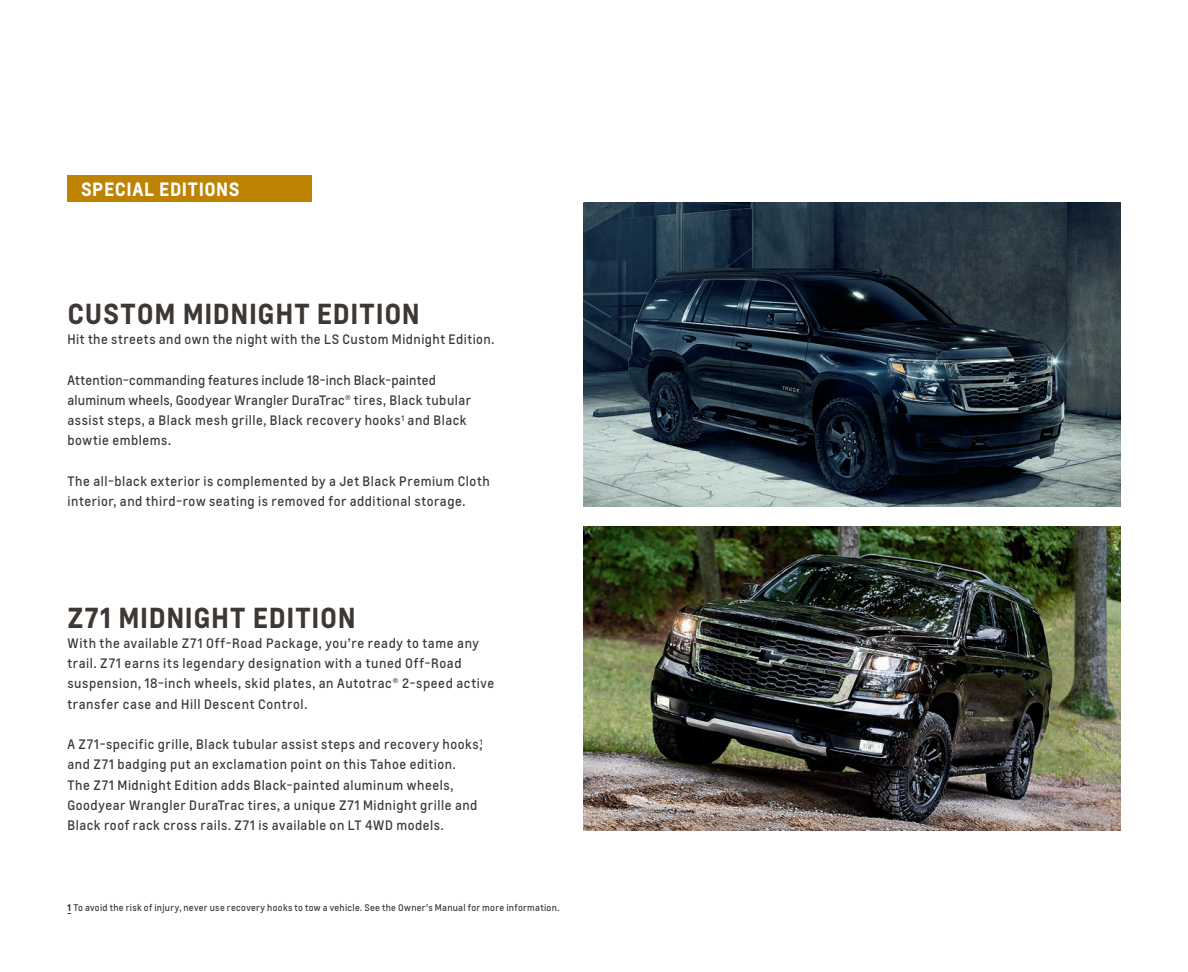
<style>
.page{position:relative;width:1188px;height:972px;background:#fff}
.page>*{position:absolute;margin:0;border:0;box-sizing:border-box;transform-origin:0 0}
.t1{font:700 27px "Louis Global 2";letter-spacing:.02em;color:#3e3835}
.t2{font:700 18px "Louis Global 2";letter-spacing:.03em;color:#fff}
.t3{font:12.75px/20.2px "Louis Global 2";letter-spacing:.04em;color:#3e3835}
.t4{font:9px "Louis Global 2";letter-spacing:.035em;color:#3e3835}
.s1{font-weight:700}
</style>
<div class="page">
<img style="left:584px;top:202px;width:536px;height:304px">
<img style="left:584px;top:526px;width:536px;height:304px">
<div style="left:68px;top:176px;width:244px;height:26px;background:#be8300"></div>
<h2 class="t2" style="left:81px;top:176px;width:160px">SPECIAL EDITIONS</h2>
<h1 class="t1" style="left:68px;top:294px;width:354px">CUSTOM MIDNIGHT EDITION</h1>
<p class="t3" style="left:68px;top:329px;width:428px">Hit the streets and own the night with the LS Custom Midnight Edition.</p>
<p class="t3" style="left:68px;top:370px;width:405px">Attention-commanding features include 18-inch Black-painted aluminum wheels, Goodyear Wrangler DuraTrac® tires, Black tubular assist steps, a Black mesh grille, Black recovery hooks<sup>1</sup> and Black bowtie emblems.</p>
<p class="t3" style="left:68px;top:471px;width:424px">The all-black exterior is complemented by a Jet Black Premium Cloth interior, and third-row seating is removed for additional storage.</p>
<h1 class="t1" style="left:68px;top:598px;width:290px">Z71 MIDNIGHT EDITION</h1>
<p class="t3" style="left:68px;top:633px;width:428px">With the available Z71 Off-Road Package, you’re ready to tame any trail. Z71 earns its legendary designation with a tuned Off-Road suspension, 18-inch wheels, skid plates, an Autotrac® 2-speed active transfer case and Hill Descent Control.</p>
<p class="t3" style="left:67px;top:734px;width:417px">A Z71-specific grille, Black tubular assist steps and recovery hooks,<sup>1 </sup>and Z71 badging put an exclamation point on this Tahoe edition.<br>The Z71 Midnight Edition adds Black-painted aluminum wheels, Goodyear Wrangler DuraTrac tires, a unique Z71 Midnight grille and Black roof rack cross rails. Z71 is available on LT 4WD models.</p>
<p class="t4" style="left:68px;top:902px;width:493px"><span class="s1">1</span> To avoid the risk of injury, never use recovery hooks to tow a vehicle. See the Owner’s Manual for more information.</p>
</div>
